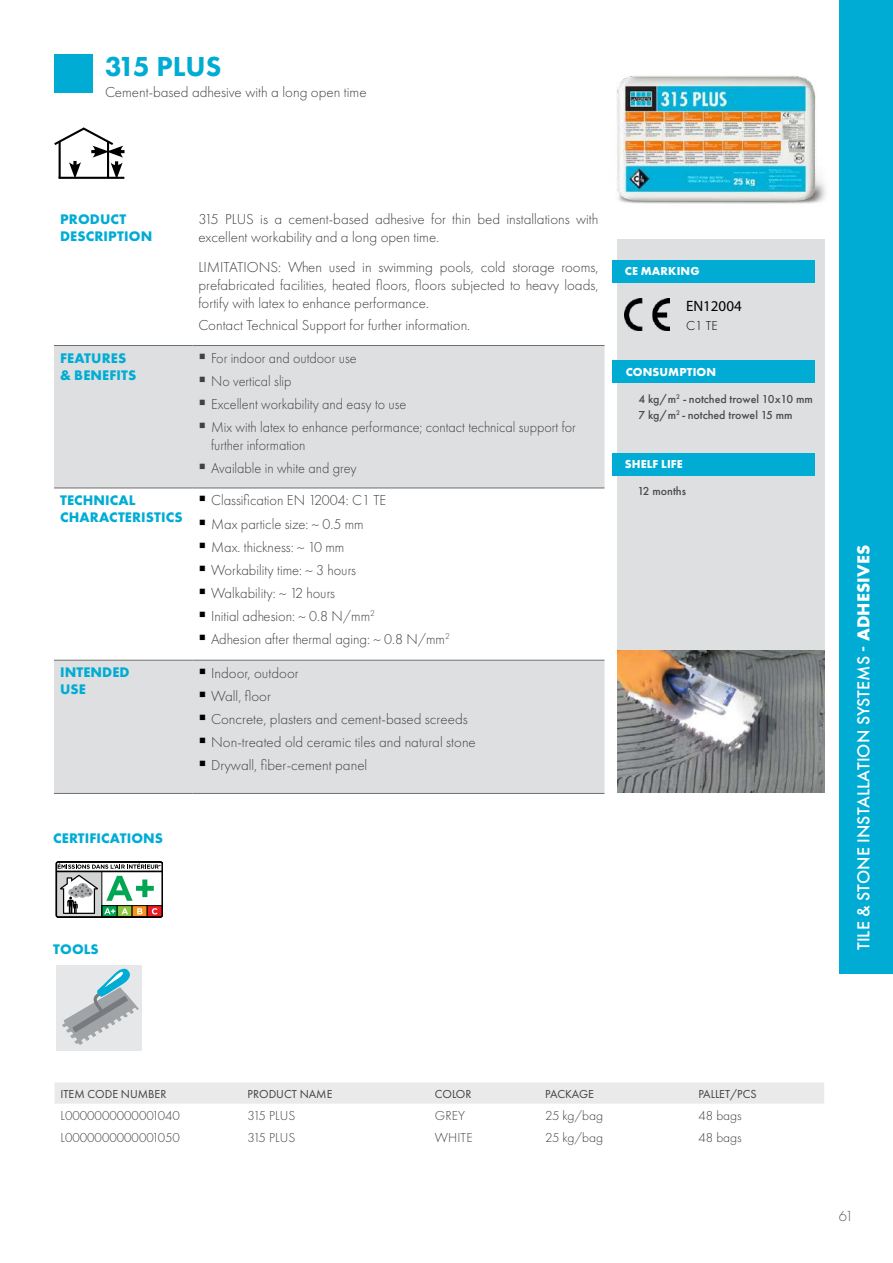
<style>
.page{position:relative;width:893px;height:1263px;background:#fff}
.page>*{position:absolute;margin:0;border:0;box-sizing:border-box;transform-origin:0 0}
.t1{font:800 28.5px "Futura PT";color:#00acd4}
.t2{font:500 18px "Futura PT";letter-spacing:.01em;color:#fff}
.t3{font:300 15.15px "Futura PT";color:#58595b}
.t4{font:300 15px/23.1px "Futura PT";color:#414042}
.t5{font:300 15px/23.1px "Futura PT";color:#414042;scale:.95 1}
.t6{font:15px "Myriad Pro";color:#000}
.t7{font:700 14.4px/17.2px "Futura PT";letter-spacing:.01em;color:#00acd4}
.t8{font:300 13.5px "Futura PT";color:#414042}
.t9{font:300 13.5px "Futura PT";color:#000}
.t10{font:500 12px/16.6px "Futura PT";color:#4b4b4d}
.t11{font:12px "Futura PT";color:#414042}
.t12{font:700 12px "Futura PT";letter-spacing:.01em;color:#fff}
.s1{font-weight:700}
</style>
<div class="page">
<div style="left:54px;top:54px;width:38px;height:38px;background:#00acd4"></div>
<div style="left:839px;top:0;width:54px;height:974px;background:#00acd4"></div>
<div style="left:54px;top:346px;width:550px;height:447px;background:#dedfe0"></div>
<svg style="left:54px;top:489px;width:550px;height:171px"></svg>
<hr style="left:54px;top:345px;width:138px;height:1px;background:#6d6e71">
<hr style="left:192px;top:345px;width:412px;height:1px;background:#6d6e71">
<hr style="left:54px;top:488px;width:138px;height:1px;background:#6d6e71">
<hr style="left:192px;top:488px;width:412px;height:1px;background:#6d6e71">
<hr style="left:54px;top:660px;width:138px;height:1px;background:#6d6e71">
<hr style="left:54px;top:793px;width:138px;height:1px;background:#6d6e71">
<hr style="left:192px;top:660px;width:412px;height:1px;background:#6d6e71">
<hr style="left:192px;top:793px;width:412px;height:1px;background:#6d6e71">
<div style="left:55px;top:1082px;width:769px;height:22px;background:#eaeaeb"></div>
<div style="left:617px;top:239px;width:207px;height:480px;background:#dedfe0"></div>
<div style="left:612px;top:360px;width:202px;height:23px;background:#00acd4"></div>
<div style="left:612px;top:260px;width:202px;height:23px;background:#00acd4"></div>
<div style="left:612px;top:453px;width:202px;height:23px;background:#00acd4"></div>
<img style="left:625px;top:299px;width:44px;height:32px">
<img style="left:617px;top:650px;width:207px;height:143px">
<img style="left:617px;top:76px;width:209px;height:128px">
<svg style="left:56px;top:861px;width:107px;height:56px"></svg>
<svg style="left:54px;top:127px;width:70px;height:52px"></svg>
<div style="left:56px;top:966px;width:85px;height:85px;background:#e6e7e8"></div>
<svg style="left:62px;top:968px;width:77px;height:77px"></svg>
<svg style="left:200px;top:354px;width:5px;height:5px"></svg>
<svg style="left:200px;top:377px;width:5px;height:5px"></svg>
<svg style="left:200px;top:400px;width:5px;height:5px"></svg>
<svg style="left:200px;top:423px;width:5px;height:5px"></svg>
<svg style="left:200px;top:464px;width:5px;height:5px"></svg>
<svg style="left:200px;top:496px;width:5px;height:5px"></svg>
<svg style="left:200px;top:519px;width:5px;height:6px"></svg>
<svg style="left:200px;top:542px;width:5px;height:6px"></svg>
<svg style="left:200px;top:565px;width:5px;height:6px"></svg>
<svg style="left:200px;top:589px;width:5px;height:5px"></svg>
<svg style="left:200px;top:612px;width:5px;height:5px"></svg>
<svg style="left:200px;top:635px;width:5px;height:5px"></svg>
<svg style="left:200px;top:668px;width:5px;height:6px"></svg>
<svg style="left:200px;top:691px;width:5px;height:6px"></svg>
<svg style="left:200px;top:715px;width:5px;height:5px"></svg>
<svg style="left:200px;top:738px;width:5px;height:5px"></svg>
<svg style="left:200px;top:761px;width:5px;height:5px"></svg>
<h1 class="t1" style="left:105px;top:48px;width:118px">315 PLUS</h1>
<p class="t4" style="left:105px;top:80px;width:263px">Cement-based adhesive with a long open time</p>
<p class="t7" style="left:60px;top:210px;width:94px">PRODUCT<br>DESCRIPTION</p>
<p class="t4" style="left:198px;top:211px;width:402px;line-height:18px">315 PLUS is a cement-based adhesive for thin bed installations with excellent workability and a long open time.</p>
<p class="t4" style="left:198px;top:258px;width:402px;line-height:18px;text-align:justify">LIMITATIONS: When used in swimming pools, cold storage rooms, prefabricated facilities, heated floors, floors subjected to heavy loads, fortify with latex to enhance performance.</p>
<p class="t4" style="left:198px;top:314px;width:273px">Contact Technical Support for further information.</p>
<p class="t7" style="left:60px;top:349px;width:78px">FEATURES &amp; BENEFITS</p>
<p class="t5" style="left:211px;top:346px;width:385px">For indoor and outdoor use<br>No vertical slip<br>Excellent workability and easy to use<br>Mix with latex to enhance performance; contact technical support for</p>
<p class="t5" style="left:211px;top:434px;width:155px">further information<br>Available in white and grey</p>
<p class="t7" style="left:60px;top:491px;width:124px">TECHNICAL<br>CHARACTERISTICS</p>
<p class="t4" style="left:211px;top:489px;width:240px">Classification EN 12004: C1 TE<br>Max particle size: ~ 0.5 mm<br>Max. thickness: ~ 10 mm<br>Workability time: ~ 3 hours<br>Walkability: ~ 12 hours<br>Initial adhesion: ~ 0.8 N/mm<sup>2<br></sup>Adhesion after thermal aging: ~ 0.8 N/mm<sup>2</sup></p>
<p class="t7" style="left:60px;top:663px;width:71px">INTENDED<br>USE</p>
<p class="t4" style="left:211px;top:661px;width:266px">Indoor, outdoor<br>Wall, floor<br>Concrete, plasters and cement-based screeds<br>Non-treated old ceramic tiles and natural stone<br>Drywall, fiber-cement panel</p>
<p class="t7" style="left:53px;top:829px;width:111px">CERTIFICATIONS</p>
<p class="t12" style="left:625px;top:264px;width:76px">CE MARKING</p>
<p class="t6" style="left:686px;top:296px;width:57px">EN12004</p>
<p class="t9" style="left:686px;top:318px;width:33px">C1 TE</p>
<p class="t12" style="left:626px;top:364px;width:92px">CONSUMPTION</p>
<p class="t10" style="left:638px;top:390px;width:176px">4 kg/m<sup>2</sup> - notched trowel 10x10 mm<br>7 kg/m<sup>2</sup> - notched trowel 15 mm</p>
<p class="t12" style="left:625px;top:457px;width:59px">SHELF LIFE</p>
<p class="t10" style="left:637px;top:483px;width:50px">12 months</p>
<p class="t7" style="left:53px;top:940px;width:47px">TOOLS</p>
<p class="t2" style="left:852px;top:950px;width:407px;rotate:-90deg">TILE &amp; STONE INSTALLATION SYSTEMS - <span class="s1">ADHESIVES</span></p>
<p class="t11" style="left:61px;top:1086px;width:107px">ITEM CODE NUMBER</p>
<p class="t11" style="left:248px;top:1086px;width:86px">PRODUCT NAME</p>
<p class="t11" style="left:435px;top:1086px;width:38px">COLOR</p>
<p class="t11" style="left:545px;top:1086px;width:50px">PACKAGE</p>
<p class="t11" style="left:698px;top:1086px;width:60px">PALLET/PCS</p>
<p class="t8" style="left:61px;top:1108px;width:121px">L0000000000001040</p>
<p class="t8" style="left:248px;top:1108px;width:49px">315 PLUS</p>
<p class="t8" style="left:435px;top:1108px;width:32px">GREY</p>
<p class="t8" style="left:545px;top:1108px;width:59px">25 kg/bag</p>
<p class="t8" style="left:698px;top:1108px;width:45px">48 bags</p>
<p class="t8" style="left:61px;top:1130px;width:121px">L0000000000001050</p>
<p class="t8" style="left:248px;top:1130px;width:49px">315 PLUS</p>
<p class="t8" style="left:435px;top:1130px;width:39px">WHITE</p>
<p class="t8" style="left:545px;top:1130px;width:59px">25 kg/bag</p>
<p class="t8" style="left:698px;top:1130px;width:45px">48 bags</p>
<p class="t3" style="left:839px;top:1208px;width:16px">61</p>
</div>
